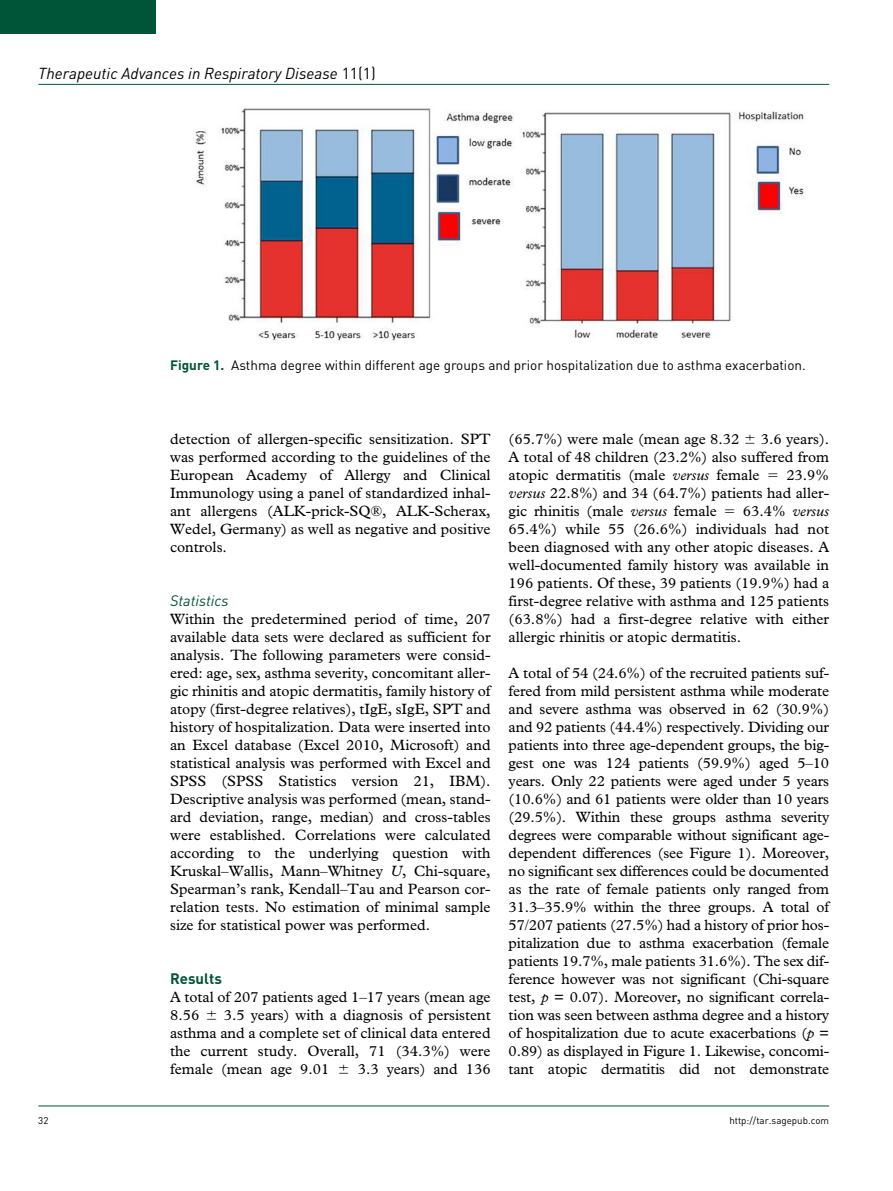
<style>
.page{position:relative;width:893px;height:1191px;background:#fff}
.page>*{position:absolute;margin:0;border:0;box-sizing:border-box;transform-origin:0 0}
.t1{font:italic 15.75px "DIN";color:#000}
.t2{font:15px/18px "Plantin Std";color:#000;text-align:justify}
.t3{font:italic 15px "DIN";color:#005437}
.t4{font:700 15px "DIN";color:#005437}
.t5{font:13.5px "DIN";color:#000}
.t6{font:9.75px "DIN";color:#000}
.s1{font-style:normal}
.s2{font-weight:700;color:#005437}
.s3{font-style:italic}
</style>
<div class="page">
<hr style="left:38px;top:84px;width:791px;height:1px;background:#005437">
<hr style="left:38px;top:1105px;width:791px;height:1px;background:#005437">
<div style="left:0;top:0;width:155px;height:34px;background:#005437"></div>
<img style="left:195px;top:108px;width:609px;height:234px">
<p class="t1" style="left:38px;top:63px;width:339px">Therapeutic Advances in Respiratory Disease <span class="s1">11(1)</span></p>
<p class="t5" style="left:170px;top:357px;width:637px"><span class="s2">Figure 1.</span> Asthma degree within different age groups and prior hospitalization due to asthma exacerbation.</p>
<p class="t2" style="left:170px;top:430px;width:322px">detection of allergen-specific sensitization. SPT was performed according to the guidelines of the European Academy of Allergy and Clinical Immunology using a panel of standardized inhal&shy;ant allergens (ALK-prick-SQ®, ALK-Scherax, Wedel, Germany) as well as negative and positive controls.</p>
<p class="t3" style="left:170px;top:591px;width:60px">Statistics</p>
<p class="t2" style="left:170px;top:610px;width:322px">Within the predetermined period of time, 207 available data sets were declared as sufficient for analysis. The following parameters were consid&shy;ered: age, sex, asthma severity, concomitant aller&shy;gic rhinitis and atopic dermatitis, family history of atopy (first-degree relatives), tIgE, sIgE, SPT and history of hospitalization. Data were inserted into an Excel database (Excel 2010, Microsoft) and statistical analysis was performed with Excel and SPSS (SPSS Statistics version 21, IBM).<br>Descriptive analysis was performed (mean, stand&shy;ard deviation, range, median) and cross-tables were established. Correlations were calculated according to the underlying question with Kruskal–Wallis, Mann–Whitney <span class="s3">U</span>, Chi-square, Spearman’s rank, Kendall–Tau and Pearson cor&shy;relation tests. No estimation of minimal sample size for statistical power was performed.</p>
<p class="t4" style="left:170px;top:969px;width:53px">Results</p>
<p class="t2" style="left:170px;top:988px;width:322px">A total of 207 patients aged 1–17 years (mean age<br>8.56</p>
<p class="t2" style="left:170px;top:1006px;width:322px;text-indent:54px">3.5 years) with a diagnosis of persistent asthma and a complete set of clinical data entered the current study. Overall, 71 (34.3%) were female (mean age 9.01</p>
<p class="t2" style="left:358px;top:1060px;width:134px">3.3 years) and 136</p>
<p class="t2" style="left:509px;top:430px;width:322px;text-indent:252px">3.6 years).<br>A total of 48 children (23.2%) also suffered from atopic dermatitis (male <span class="s3">versus</span> female</p>
<p class="t2" style="left:509px;top:430px;width:232px">(65.7%) were male (mean age 8.32</p>
<p class="t2" style="left:509px;top:466px;width:322px;text-indent:278px">23.9% <span class="s3">versus</span> 22.8%) and 34 (64.7%) patients had aller&shy;gic rhinitis (male <span class="s3">versus</span> female</p>
<p class="t2" style="left:509px;top:502px;width:322px;text-indent:234px">63.4% <span class="s3">versus </span>65.4%) while 55 (26.6%) individuals had not been diagnosed with any other atopic diseases. A well-documented family history was available in 196 patients. Of these, 39 patients (19.9%) had a first-degree relative with asthma and 125 patients (63.8%) had a first-degree relative with either allergic rhinitis or atopic dermatitis.</p>
<p class="t2" style="left:509px;top:664px;width:322px">A total of 54 (24.6%) of the recruited patients suf&shy;fered from mild persistent asthma while moderate and severe asthma was observed in 62 (30.9%) and 92 patients (44.4%) respectively. Dividing our patients into three age-dependent groups, the big&shy;gest one was 124 patients (59.9%) aged 5–10 years. Only 22 patients were aged under 5 years (10.6%) and 61 patients were older than 10 years (29.5%). Within these groups asthma severity degrees were comparable without significant age&shy;dependent differences (see Figure 1). Moreover, no significant sex differences could be documented as the rate of female patients only ranged from 31.3–35.9% within the three groups. A total of 57/207 patients (27.5%) had a history of prior hos&shy;pitalization due to asthma exacerbation (female patients 19.7%, male patients 31.6%). The sex dif&shy;ference however was not significant (Chi-square test, <span class="s3">p</span> = 0.07). Moreover, no significant correla&shy;tion was seen between asthma degree and a history of hospitalization due to acute exacerbations (<span class="s3">p</span> = 0.89) as displayed in Figure 1. Likewise, concomi&shy;tant atopic dermatitis did not demonstrate</p>
<p class="t6" style="left:38px;top:1114px;width:12px">32</p>
<p class="t6" style="left:729px;top:1114px;width:101px">http://tar.sagepub.com</p>
</div>
